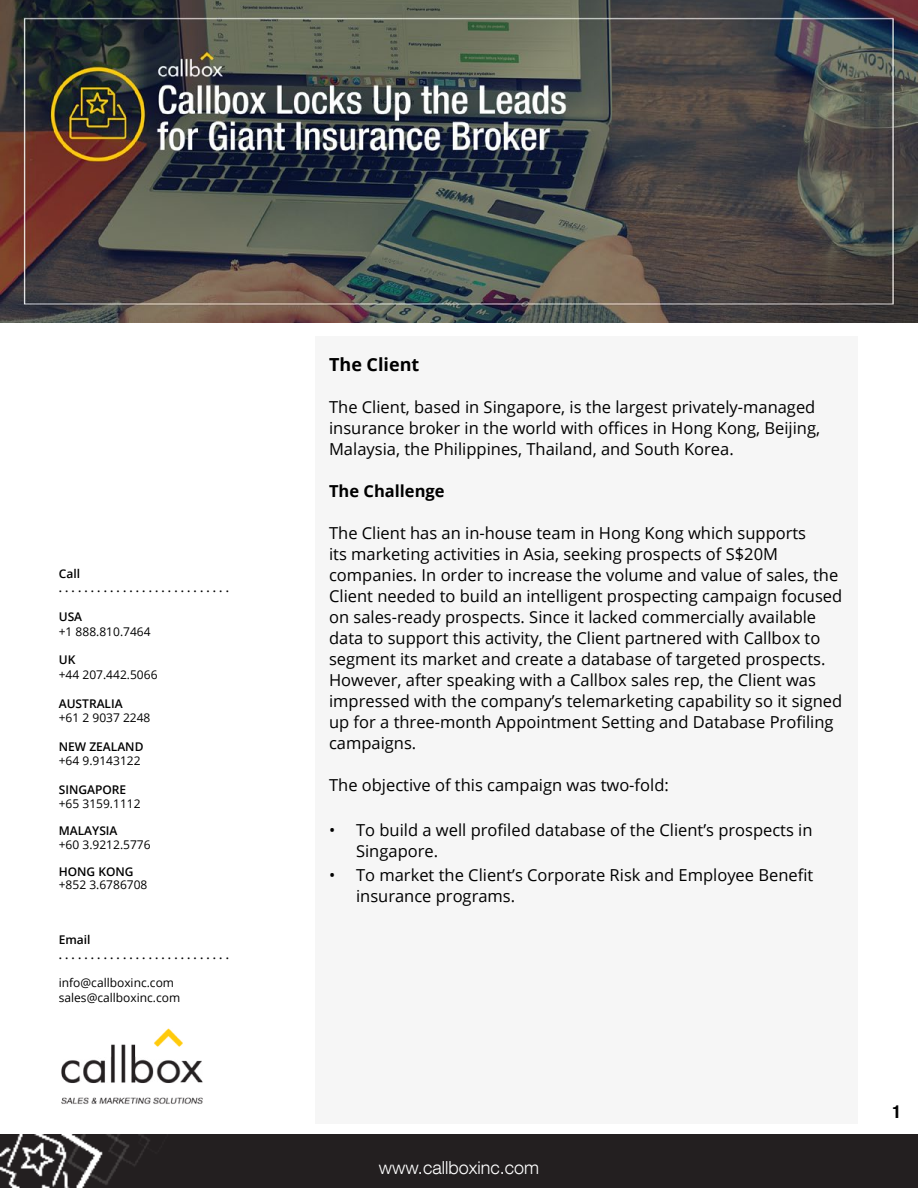
<style>
.page{position:relative;width:918px;height:1188px;background:#fff}
.page>*{position:absolute;margin:0;border:0;box-sizing:border-box;transform-origin:0 0}
.t1{font:300 18px "Helvetica Neue LT Com";color:#fff}
.t2{font:700 18px "Open Sans";color:#000}
.t3{font:700 condensed 18px "Helvetica Neue LT Com";color:#000}
.t4{font:16.5px/21px "Open Sans";color:#000}
.t5{font:700 16.5px "Open Sans";color:#000}
.t6{font:12px/14.4px "Open Sans";color:#000}
.t7{font:600 12px/14.4px "Open Sans";color:#000}
</style>
<div class="page">
<div style="left:315px;top:337px;width:542px;height:787px;background:#f6f6f6"></div>
<div style="left:0;top:1135px;width:918px;height:53px;background:#231f20"></div>
<img style="left:61px;top:1028px;width:142px;height:76px">
<img style="left:0;top:0;width:918px;height:323px">
<p class="t7" style="left:59px;top:566px;width:172px">Call<br>. . . . . . . . . . . . . . . . . . . . . . . . . . .</p>
<p class="t7" style="left:59px;top:609px;width:25px">USA</p>
<p class="t6" style="left:59px;top:624px;width:93px">+1 888.810.7464</p>
<p class="t7" style="left:59px;top:653px;width:18px">UK</p>
<p class="t6" style="left:59px;top:667px;width:100px">+44 207.442.5066</p>
<p class="t7" style="left:59px;top:696px;width:65px">AUSTRALIA</p>
<p class="t6" style="left:59px;top:710px;width:93px">+61 2 9037 2248</p>
<p class="t7" style="left:59px;top:739px;width:86px">NEW ZEALAND</p>
<p class="t6" style="left:59px;top:753px;width:83px">+64 9.9143122</p>
<p class="t7" style="left:59px;top:782px;width:69px">SINGAPORE</p>
<p class="t6" style="left:59px;top:797px;width:83px">+65 3159.1112</p>
<p class="t7" style="left:59px;top:824px;width:60px">MALAYSIA</p>
<p class="t6" style="left:59px;top:837px;width:93px">+60 3.9212.5776</p>
<p class="t7" style="left:59px;top:864px;width:76px">HONG KONG</p>
<p class="t6" style="left:59px;top:878px;width:90px">+852 3.6786708</p>
<p class="t7" style="left:59px;top:932px;width:172px">Email<br>. . . . . . . . . . . . . . . . . . . . . . . . . . .</p>
<p class="t6" style="left:59px;top:976px;width:123px">info@callboxinc.com sales@callboxinc.com</p>
<p class="t2" style="left:329px;top:352px;width:92px">The Client</p>
<p class="t4" style="left:329px;top:396px;width:493px">The Client, based in Singapore, is the largest privately-managed insurance broker in the world with offices in Hong Kong, Beijing,<br>Malaysia, the Philippines, Thailand, and South Korea.</p>
<p class="t5" style="left:329px;top:479px;width:117px">The Challenge</p>
<p class="t4" style="left:329px;top:522px;width:515px">The Client has an in-house team in Hong Kong which supports<br>its marketing activities in Asia, seeking prospects of S$20M companies. In order to increase the volume and value of sales, the Client needed to build an intelligent prospecting campaign focused on sales-ready prospects. Since it lacked commercially available data to support this activity, the Client partnered with Callbox to segment its market and create a database of targeted prospects.<br>However, after speaking with a Callbox sales rep, the Client was impressed with the company’s telemarketing capability so it signed up for a three-month Appointment Setting and Database Profiling campaigns.</p>
<p class="t4" style="left:329px;top:774px;width:341px">The objective of this campaign was two-fold:</p>
<p class="t4" style="left:356px;top:819px;width:458px;text-indent:-27px">• To build a well profiled database of the Client’s prospects in<br>Singapore.</p>
<p class="t4" style="left:356px;top:864px;width:459px;text-indent:-27px">• To market the Client’s Corporate Risk and Employee Benefit insurance programs.</p>
<p class="t1" style="left:379px;top:1156px;width:162px">www.callboxinc.com</p>
<p class="t3" style="left:892px;top:1101px;width:10px">1</p>
</div>
